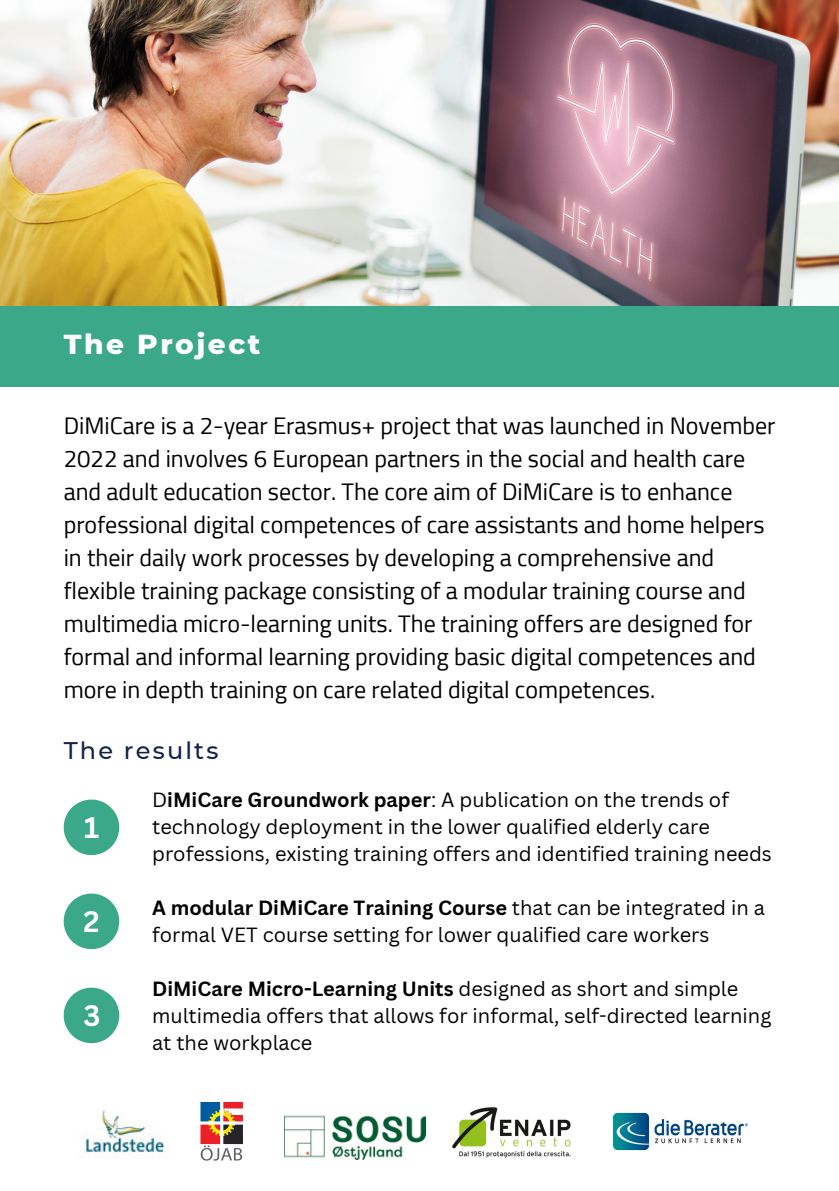
<style>
.page{position:relative;width:839px;height:1191px;background:#fff}
.page>*{position:absolute;margin:0;border:0;box-sizing:border-box;transform-origin:0 0}
.t1{font:700 28.8px "Canva Sans";color:#fff}
.t2{font:800 28px "Montserrat";letter-spacing:.09em;color:#fff}
.t3{font:300 24px/33px "Sunflower";color:#000}
.t4{font:500 24px "Montserrat";letter-spacing:.09em;color:#15224a}
.t5{font:20px/27px "Canva Sans";color:#000}
.s1{font-weight:700}
</style>
<div class="page">
<div style="left:0;top:0;width:838px;height:386px;background:#3ca88a"></div>
<img style="left:452px;top:1107px;width:119px;height:51px">
<img style="left:285px;top:1115px;width:141px;height:45px">
<img style="left:200px;top:1103px;width:42px;height:58px">
<img style="left:86px;top:1110px;width:79px;height:45px">
<img style="left:612px;top:1112px;width:136px;height:39px">
<img style="left:0;top:0;width:838px;height:306px">
<svg style="left:64px;top:800px;width:55px;height:55px"></svg>
<svg style="left:64px;top:894px;width:55px;height:55px"></svg>
<svg style="left:64px;top:988px;width:55px;height:55px"></svg>
<p class="t2" style="left:64px;top:327px;width:198px">The Project</p>
<p class="t3" style="left:64px;top:410px;width:713px">DiMiCare is a 2-year Erasmus+ project that was launched in November 2022 and involves 6 European partners in the social and health care and adult education sector. The core aim of DiMiCare is to enhance professional digital competences of care assistants and home helpers in their daily work processes by developing a comprehensive and flexible training package consisting of a modular training course and multimedia micro-learning units. The training offers are designed for formal and informal learning providing basic digital competences and more in depth training on care related digital competences.</p>
<p class="t4" style="left:64px;top:736px;width:156px">The results</p>
<p class="t1" style="left:84px;top:808px;width:17px">1</p>
<p class="t1" style="left:84px;top:902px;width:18px">2</p>
<p class="t1" style="left:84px;top:996px;width:18px">3</p>
<p class="t5" style="left:152px;top:785px;width:621px">D<span class="s1">iMiCare Groundwork paper</span>: A publication on the trends of technology deployment in the lower qualified elderly care professions, existing training offers and identified training needs</p>
<p class="t5" style="left:152px;top:893px;width:614px"><span class="s1">A modular DiMiCare Training Course</span> that can be integrated in a formal VET course setting for lower qualified care workers</p>
<p class="t5" style="left:152px;top:974px;width:620px"><span class="s1">DiMiCare Micro-Learning Units</span> designed as short and simple multimedia offers that allows for informal, self-directed learning at the workplace</p>
</div>
